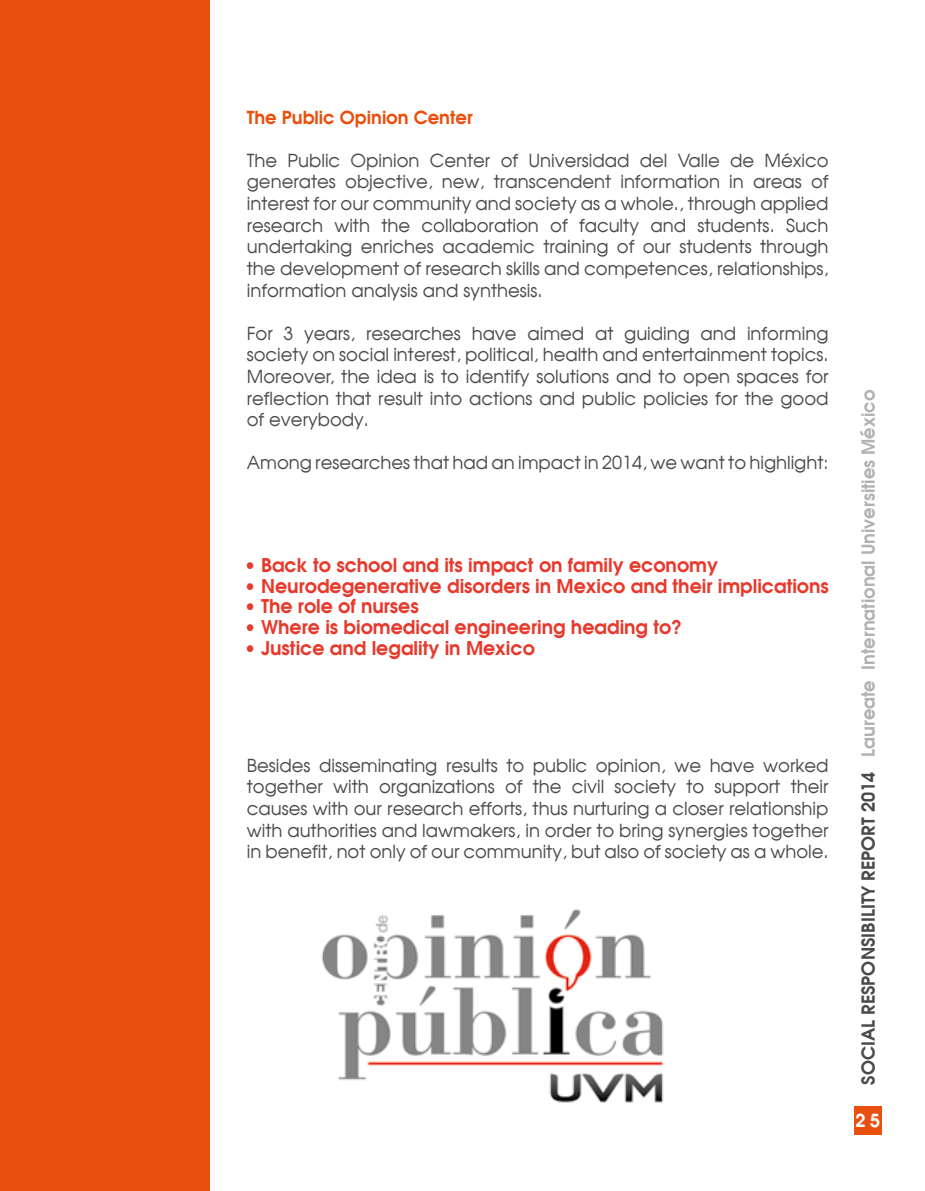
<style>
.page{position:relative;width:925px;height:1191px;background:#fff}
.page>*{position:absolute;margin:0;border:0;box-sizing:border-box;transform-origin:0 0}
.t1{font:700 19px "Avalon";color:#e7392c}
.t2{font:18px/21.6px "Avalon Plain";color:#4a4a49;text-align:justify}
.t3{font:700 18px "Avalon";color:#b3b2b2}
.t4{font:700 18px "Avalon";color:#e9500e}
.t5{font:700 18px "Avalon";color:#fff}
.s1{color:#4a4a49}
</style>
<div class="page">
<div style="left:853px;top:1106px;width:14px;height:28px;background:#e9500e"></div>
<div style="left:868px;top:1106px;width:13px;height:28px;background:#e9500e"></div>
<div style="left:0;top:0;width:210px;height:1191px;background:#e9500e"></div>
<img style="left:321px;top:909px;width:343px;height:194px">
<p class="t4" style="left:247px;top:105px;width:227px">The Public Opinion Center</p>
<p class="t2" style="left:247px;top:149px;width:583px">The Public Opinion Center of Universidad del Valle de México generates objective, new, transcendent information in areas of interest for our community and society as a whole., through applied research with the collaboration of faculty and students. Such undertaking enriches academic training of our students through the development of research skills and competences, relationships, information analysis and synthesis.</p>
<p class="t2" style="left:247px;top:322px;width:583px">For 3 years, researches have aimed at guiding and informing society on social interest, political, health and entertainment topics.<br>Moreover, the idea is to identify solutions and to open spaces for reflection that result into actions and public policies for the good of everybody.</p>
<p class="t2" style="left:247px;top:452px;width:583px">Among researches that had an impact in 2014, we want to highlight:</p>
<p class="t1" style="left:244px;top:552px;width:475px">• Back to school and its impact on family economy</p>
<p class="t1" style="left:244px;top:572px;width:585px">• Neurodegenerative disorders in Mexico and their implications</p>
<p class="t1" style="left:244px;top:593px;width:176px">• The role of nurses</p>
<p class="t1" style="left:244px;top:614px;width:439px">• Where is biomedical engineering heading to?</p>
<p class="t1" style="left:244px;top:635px;width:292px">• Justice and legality in Mexico</p>
<p class="t2" style="left:247px;top:754px;width:583px">Besides disseminating results to public opinion, we have worked together with organizations of the civil society to support their causes with our research efforts, thus nurturing a closer relationship with authorities and lawmakers, in order to bring synergies together in benefit, not only of our community, but also of society as a whole.</p>
<p class="t3" style="left:855px;top:1084px;width:696px;rotate:-90deg"><span class="s1">SOCIAL RESPONSIBILITY REPORT 2014</span> Laureate International Universities México</p>
<p class="t5" style="left:855px;top:1108px;width:26px">2 5</p>
</div>
